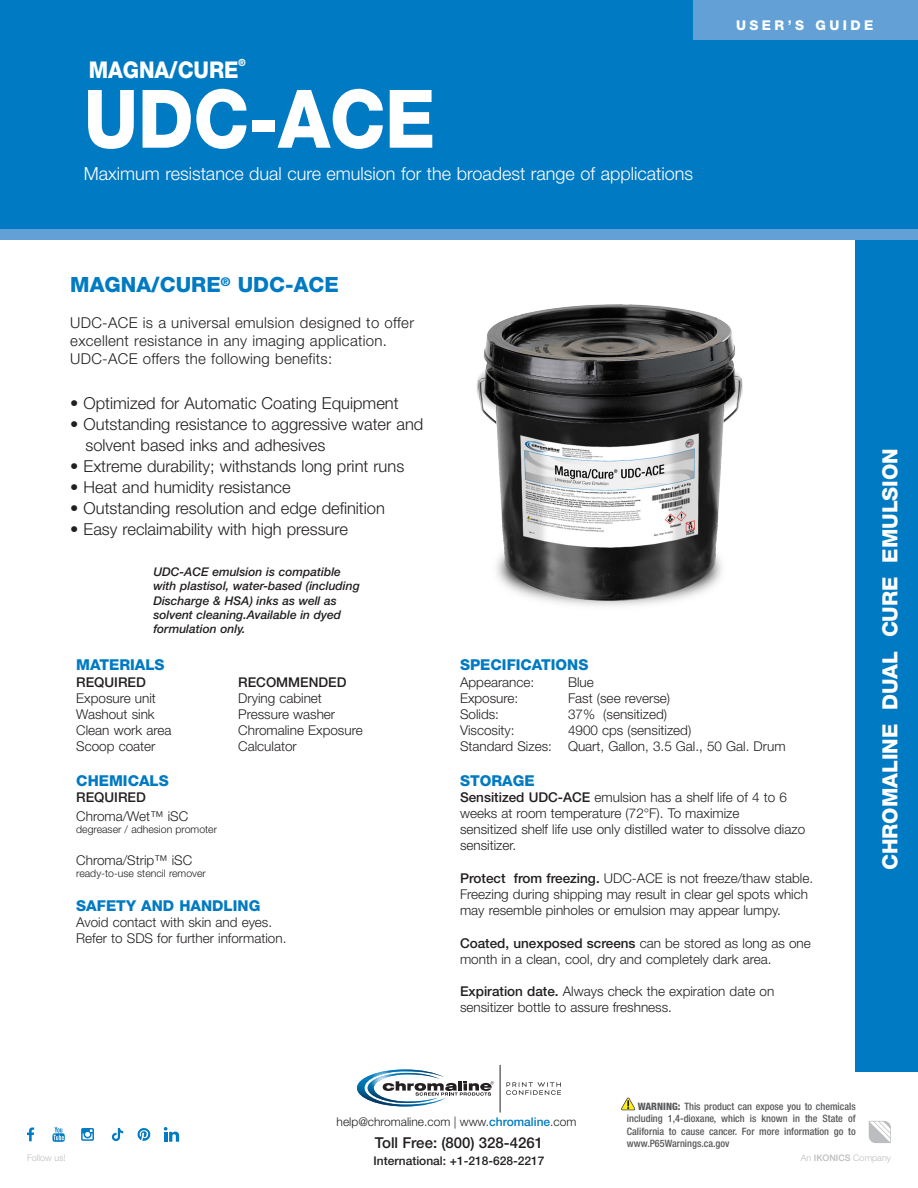
<style>
.page{position:relative;width:918px;height:1188px;background:#fff}
.page>*{position:absolute;margin:0;border:0;box-sizing:border-box;transform-origin:0 0}
.t1{font:800 80.85px "Helvetica Neue LT Std";letter-spacing:-.005em;color:#fff;scale:.91 1}
.t2{font:800 23.1px "Helvetica Neue LT Std";letter-spacing:-.005em;color:#fff;scale:.91 1}
.t3{font:800 21px "Helvetica Neue LT Std";color:#fff}
.t4{font:800 21px "Helvetica Neue LT Std";color:#007ac2}
.t5{font:300 18px "Helvetica Neue LT Std";color:#fff}
.t6{font:300 16.5px "Helvetica Neue LT Std";color:#231f20}
.t7{font:300 15px/18px "Helvetica Neue LT Std";letter-spacing:.02em;color:#231f20}
.t8{font:800 15px "Helvetica Neue LT Std";color:#007ac2}
.t9{font:500 15px "Helvetica Neue LT Std";color:#231f20}
.t10{font:300 13.5px/16.2px "Helvetica Neue LT Std";color:#231f20}
.t11{font:500 13.5px "Helvetica Neue LT Std";color:#231f20}
.t12{font:800 13.5px "Helvetica Neue LT Std";letter-spacing:.25em;color:#fff}
.t13{font:italic 500 12px/14.4px "Helvetica Neue LT Std";color:#231f20}
.t14{font:300 12px "Helvetica Neue LT Std";color:#231f20}
.t15{font:500 12px "Helvetica Neue LT Std";color:#231f20}
.t16{font:300 10.5px "Helvetica Neue LT Std";color:#231f20}
.t17{font:500 condensed 10.2px/12.3px "Helvetica Neue LT Std";color:#57585a;text-align:justify}
.t18{font:800 9.9px "Helvetica Neue LT Std";color:#fff;scale:.91 1}
.t19{font:300 9px "Helvetica Neue LT Std";color:#bcbdc0}
.s1{font-weight:500}
.s2{font-weight:500;color:#007ac2}
.s3{font-weight:800}
</style>
<div class="page">
<svg style="left:869px;top:1121px;width:22px;height:22px"></svg>
<svg style="left:506px;top:1082px;width:55px;height:13px"></svg>
<hr style="left:500px;top:1065px;width:1px;height:47px;background:#231f20">
<svg style="left:357px;top:1069px;width:137px;height:37px"></svg>
<svg style="left:137px;top:1128px;width:14px;height:13px"></svg>
<svg style="left:81px;top:1128px;width:13px;height:13px"></svg>
<svg style="left:27px;top:1127px;width:7px;height:14px"></svg>
<svg style="left:52px;top:1127px;width:13px;height:15px"></svg>
<svg style="left:163px;top:1127px;width:16px;height:15px"></svg>
<svg style="left:112px;top:1128px;width:11px;height:13px"></svg>
<div style="left:856px;top:3px;width:62px;height:1068px;background:#007ac2"></div>
<svg style="left:621px;top:1097px;width:14px;height:13px"></svg>
<div style="left:0;top:0;width:918px;height:236px;background:#007ac2"></div>
<div style="left:0;top:230px;width:918px;height:10px;background:#62a0d6"></div>
<div style="left:693px;top:0;width:225px;height:39px;background:#62a0d6"></div>
<img style="left:476px;top:304px;width:267px;height:302px">
<p class="t2" style="left:89px;top:57px;width:166px">MAGNA/CURE</p>
<p class="t18" style="left:238px;top:57px;width:9px">®</p>
<p class="t1" style="left:84px;top:71px;width:388px">UDC-ACE</p>
<p class="t5" style="left:84px;top:163px;width:611px">Maximum resistance dual cure emulsion for the broadest range of applications</p>
<p class="t12" style="left:736px;top:18px;width:139px">USER’S GUIDE</p>
<p class="t4" style="left:70px;top:273px;width:270px">MAGNA/CURE<sup>®</sup> UDC-ACE</p>
<p class="t7" style="left:70px;top:314px;width:345px">UDC-ACE is a universal emulsion designed to offer excellent resistance in any imaging application.<br>UDC-ACE offers the following benefits:</p>
<p class="t6" style="left:70px;top:393px;width:330px">• Optimized for Automatic Coating Equipment</p>
<p class="t6" style="left:70px;top:414px;width:355px">• Outstanding resistance to aggressive water and</p>
<p class="t6" style="left:85px;top:435px;width:241px">solvent based inks and adhesives</p>
<p class="t6" style="left:70px;top:456px;width:336px">• Extreme durability; withstands long print runs</p>
<p class="t6" style="left:70px;top:477px;width:222px">• Heat and humidity resistance</p>
<p class="t6" style="left:70px;top:498px;width:316px">• Outstanding resolution and edge definition</p>
<p class="t6" style="left:70px;top:519px;width:279px">• Easy reclaimability with high pressure</p>
<p class="t13" style="left:153px;top:564px;width:208px">UDC-ACE emulsion is compatible with plastisol, water-based (including<br>Discharge &amp; HSA) inks as well as solvent cleaning.Available in dyed formulation only.</p>
<p class="t8" style="left:76px;top:656px;width:90px">MATERIALS</p>
<p class="t11" style="left:76px;top:674px;width:71px">REQUIRED</p>
<p class="t11" style="left:238px;top:674px;width:110px">RECOMMENDED</p>
<p class="t10" style="left:76px;top:690px;width:81px">Exposure unit</p>
<p class="t10" style="left:238px;top:690px;width:85px">Drying cabinet</p>
<p class="t10" style="left:76px;top:706px;width:80px">Washout sink</p>
<p class="t10" style="left:238px;top:706px;width:98px">Pressure washer</p>
<p class="t10" style="left:76px;top:722px;width:97px">Clean work area</p>
<p class="t10" style="left:238px;top:722px;width:126px">Chromaline Exposure</p>
<p class="t10" style="left:76px;top:738px;width:81px">Scoop coater</p>
<p class="t10" style="left:238px;top:738px;width:60px">Calculator</p>
<p class="t8" style="left:76px;top:771px;width:94px">CHEMICALS</p>
<p class="t11" style="left:76px;top:789px;width:71px">REQUIRED</p>
<p class="t10" style="left:76px;top:808px;width:114px">Chroma/Wet™ iSC</p>
<p class="t16" style="left:76px;top:823px;width:142px">degreaser / adhesion promoter</p>
<p class="t10" style="left:76px;top:852px;width:118px">Chroma/Strip™ iSC</p>
<p class="t16" style="left:76px;top:867px;width:131px">ready-to-use stencil remover</p>
<p class="t8" style="left:76px;top:897px;width:186px">SAFETY AND HANDLING</p>
<p class="t10" style="left:76px;top:914px;width:212px">Avoid contact with skin and eyes.<br>Refer to SDS for further information.</p>
<p class="t8" style="left:460px;top:656px;width:130px">SPECIFICATIONS</p>
<p class="t10" style="left:460px;top:673px;width:76px">Appearance:</p>
<p class="t10" style="left:568px;top:673px;width:27px">Blue</p>
<p class="t10" style="left:460px;top:690px;width:60px">Exposure:</p>
<p class="t10" style="left:568px;top:690px;width:104px">Fast (see reverse)</p>
<p class="t10" style="left:460px;top:706px;width:41px">Solids:</p>
<p class="t10" style="left:568px;top:706px;width:101px">37% (sensitized)</p>
<p class="t10" style="left:460px;top:722px;width:56px">Viscosity:</p>
<p class="t10" style="left:460px;top:722px;width:327px;text-indent:108px">4900 cps (sensitized)<br>Standard Sizes: Quart, Gallon, 3.5 Gal., 50 Gal. Drum</p>
<p class="t8" style="left:460px;top:771px;width:76px">STORAGE</p>
<p class="t10" style="left:460px;top:789px;width:328px"><span class="s1">Sensitized UDC-ACE</span> emulsion has a shelf life of 4 to 6 weeks at room temperature (72°F). To maximize</p>
<p class="t10" style="left:460px;top:821px;width:347px">sensitized shelf life use only distilled water to dissolve diazo sensitizer.</p>
<p class="t10" style="left:460px;top:870px;width:355px"><span class="s1">Protect from freezing.</span> UDC-ACE is not freeze/thaw stable.<br>Freezing during shipping may result in clear gel spots which may resemble pinholes or emulsion may appear lumpy.</p>
<p class="t10" style="left:460px;top:934px;width:352px"><span class="s1">Coated, unexposed screens</span> can be stored as long as one month in a clean, cool, dry and completely dark area.</p>
<p class="t10" style="left:460px;top:983px;width:316px"><span class="s1">Expiration date.</span> Always check the expiration date on sensitizer bottle to assure freshness.</p>
<p class="t3" style="left:877px;top:870px;width:424px;rotate:-90deg">CHROMALINE DUAL CURE EMULSION</p>
<p class="t19" style="left:27px;top:1153px;width:40px">Follow us!</p>
<p class="t14" style="left:337px;top:1115px;width:241px">help@chromaline.com | www.<span class="s2">chromaline</span>.com</p>
<p class="t9" style="left:375px;top:1134px;width:170px">Toll Free: (800) 328-4261</p>
<p class="t15" style="left:374px;top:1154px;width:172px">International: +1-218-628-2217</p>
<p class="t17" style="left:627px;top:1100px;width:230px;text-indent:11px"><span class="s3">WARNING:</span> This product can expose you to chemicals including 1,4-dioxane, which is known in the State of California to cause cancer. For more information go to www.P65Warnings.ca.gov</p>
<p class="t19" style="left:801px;top:1153px;width:92px">An <span class="s1">IKONICS</span> Company</p>
</div>
